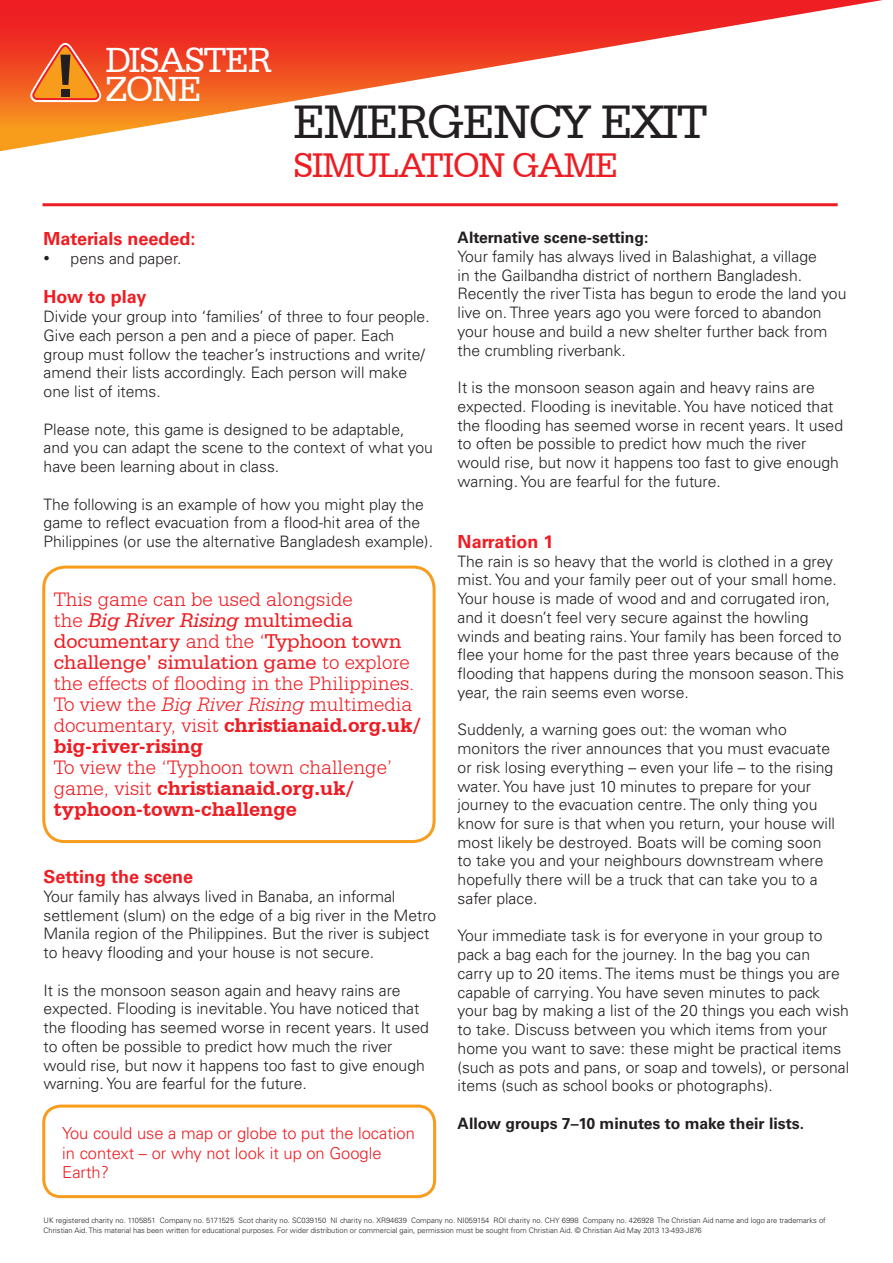
<style>
.page{position:relative;width:893px;height:1263px;background:#fff}
.page>*{position:absolute;margin:0;border:0;box-sizing:border-box;transform-origin:0 0}
.t1{font:49.5px "Serifa BT";letter-spacing:-.035em;color:#231f20}
.t2{font:36.75px/29.4px "Serifa BT";letter-spacing:-.035em;color:#fff}
.t3{font:36px "Serifa BT";letter-spacing:-.035em;color:#ee1d23}
.t4{font:300 21px/21px "Serifa BT";color:#ee1d23}
.t5{font:700 21px/21px "Serifa BT";color:#ee1d23}
.t6{font:700 18px "Univers CA";color:#ee1d23}
.t7{font:300 16.5px/19.5px "Univers CA";color:#ee1d23}
.t8{font:300 15.75px/18.8px "Univers CA";color:#231f20}
.t9{font:700 15.75px "Univers CA";color:#231f20}
.t10{font:300 7.5px/10.5px "Univers CA";color:#231f20}
.s1{font-family:"Times New Roman";font-weight:400;font-size:18px}
.s2{font-weight:400;font-style:italic}
.s3{font-weight:400}
.s4{font-style:italic}
.s5{font-weight:700}
.s6{font-weight:300}
</style>
<div class="page">
<svg style="left:0;top:0;width:883px;height:151px"></svg>
<svg style="left:31px;top:42px;width:71px;height:61px;background:#e76e33"></svg>
<div style="left:61px;top:89px;width:9px;height:7px;background:#231f20"></div>
<hr style="left:43px;top:203px;width:795px;height:3px;background:#ee1d23">
<hr style="left:0;top:0;width:629px;height:1px;background:#fff">
<div style="left:42px;top:566px;width:394px;height:277px;border:3px solid #f89c1c;border-radius:21px"></div>
<div style="left:42px;top:1104px;width:394px;height:94px;border:3px solid #f89c1c;border-radius:17px"></div>
<h2 class="t2" style="left:105px;top:44px;width:168px">Disaster<br>ZONE</h2>
<h1 class="t1" style="left:293px;top:92px;width:392px">EMERGENCY EXIT</h1>
<h3 class="t3" style="left:293px;top:144px;width:323px">SIMULATION GAME</h3>
<p class="t6" style="left:44px;top:228px;width:153px">Materials needed:</p>
<p class="t8" style="left:44px;top:249px;width:139px"><span class="s1">•</span> pens and paper.</p>
<p class="t6" style="left:44px;top:286px;width:104px">How to play</p>
<p class="t8" style="left:44px;top:307px;width:388px">Divide your group into ‘families’ of three to four people.<br>Give each person a pen and a piece of paper. Each group must follow the teacher’s instructions and write/ amend their lists accordingly. Each person will make one list of items.</p>
<p class="t8" style="left:44px;top:420px;width:391px">Please note, this game is designed to be adaptable, and you can adapt the scene to the context of what you have been learning about in class.</p>
<p class="t8" style="left:44px;top:495px;width:391px">The following is an example of how you might play the game to reflect evacuation from a flood-hit area of the<br>Philippines (or use the alternative Bangladesh example).</p>
<p class="t4" style="left:54px;top:588px;width:368px">This game can be used alongside<br>the <span class="s2">Big River Rising</span> <span class="s3">multimedia documentary</span> and the ‘<span class="s3">Typhoon town challenge’ simulation game</span> to explore the effects of flooding in the Philippines.<br>To view the <span class="s4">Big River Rising</span> multimedia documentary, visit <span class="s5">christianaid.org.uk/ big-river-rising</span></p>
<h3 class="t5" style="left:54px;top:755px;width:340px"><span class="s6">To view the ‘Typhoon town challenge’ game, visit</span> christianaid.org.uk/ typhoon-town-challenge</h3>
<p class="t6" style="left:44px;top:866px;width:151px">Setting the scene</p>
<p class="t8" style="left:44px;top:887px;width:394px">Your family has always lived in Banaba, an informal settlement (slum) on the edge of a big river in the Metro Manila region of the Philippines. But the river is subject to heavy flooding and your house is not secure.</p>
<p class="t8" style="left:44px;top:981px;width:387px">It is the monsoon season again and heavy rains are expected. Flooding is inevitable. You have noticed that the flooding has seemed worse in recent years. It used to often be possible to predict how much the river would rise, but now it happens too fast to give enough warning. You are fearful for the future.</p>
<p class="t7" style="left:62px;top:1123px;width:354px">You could use a map or globe to put the location in context – or why not look it up on Google<br>Earth?</p>
<p class="t9" style="left:458px;top:228px;width:192px">Alternative scene-setting:</p>
<p class="t8" style="left:458px;top:247px;width:390px">Your family has always lived in Balashighat, a village<br>in the Gailbandha district of northern Bangladesh.<br>Recently the river Tista has begun to erode the land you live on. Three years ago you were forced to abandon your house and build a new shelter further back from the crumbling riverbank.</p>
<p class="t8" style="left:458px;top:378px;width:387px">It is the monsoon season again and heavy rains are expected. Flooding is inevitable. You have noticed that the flooding has seemed worse in recent years. It used to often be possible to predict how much the river would rise, but now it happens too fast to give enough warning. You are fearful for the future.</p>
<p class="t6" style="left:458px;top:531px;width:97px">Narration 1</p>
<p class="t8" style="left:458px;top:552px;width:388px">The rain is so heavy that the world is clothed in a grey mist. You and your family peer out of your small home.<br>Your house is made of wood and and corrugated iron, and it doesn’t feel very secure against the howling winds and beating rains. Your family has been forced to flee your home for the past three years because of the flooding that happens during the monsoon season. This year, the rain seems even worse.</p>
<p class="t8" style="left:458px;top:720px;width:379px">Suddenly, a warning goes out: the woman who monitors the river announces that you must evacuate or risk losing everything – even your life – to the rising water. You have just 10 minutes to prepare for your journey to the evacuation centre. The only thing you know for sure is that when you return, your house will most likely be destroyed. Boats will be coming soon to take you and your neighbours downstream where hopefully there will be a truck that can take you to a safer place.</p>
<p class="t8" style="left:458px;top:926px;width:393px">Your immediate task is for everyone in your group to pack a bag each for the journey. In the bag you can<br>carry up to 20 items. The items must be things you are capable of carrying. You have seven minutes to pack your bag by making a list of the 20 things you each wish to take. Discuss between you which items from your home you want to save: these might be practical items (such as pots and pans, or soap and towels), or personal items (such as school books or photographs).</p>
<p class="t9" style="left:458px;top:1114px;width:348px">Allow groups 7–10 minutes to make their lists.</p>
<p class="t10" style="left:44px;top:1215px;width:784px">UK registered charity no. 1105851 Company no. 5171525 Scot charity no. SC039150 NI charity no. XR94639 Company no. NI059154 ROI charity no. CHY 6998 Company no. 426928 The Christian Aid name and logo are trademarks of<br>Christian Aid. This material has been written for educational purposes. For wider distribution or commercial gain, permission must be sought from Christian Aid. © Christian Aid May 2013 13-493-J876</p>
</div>
